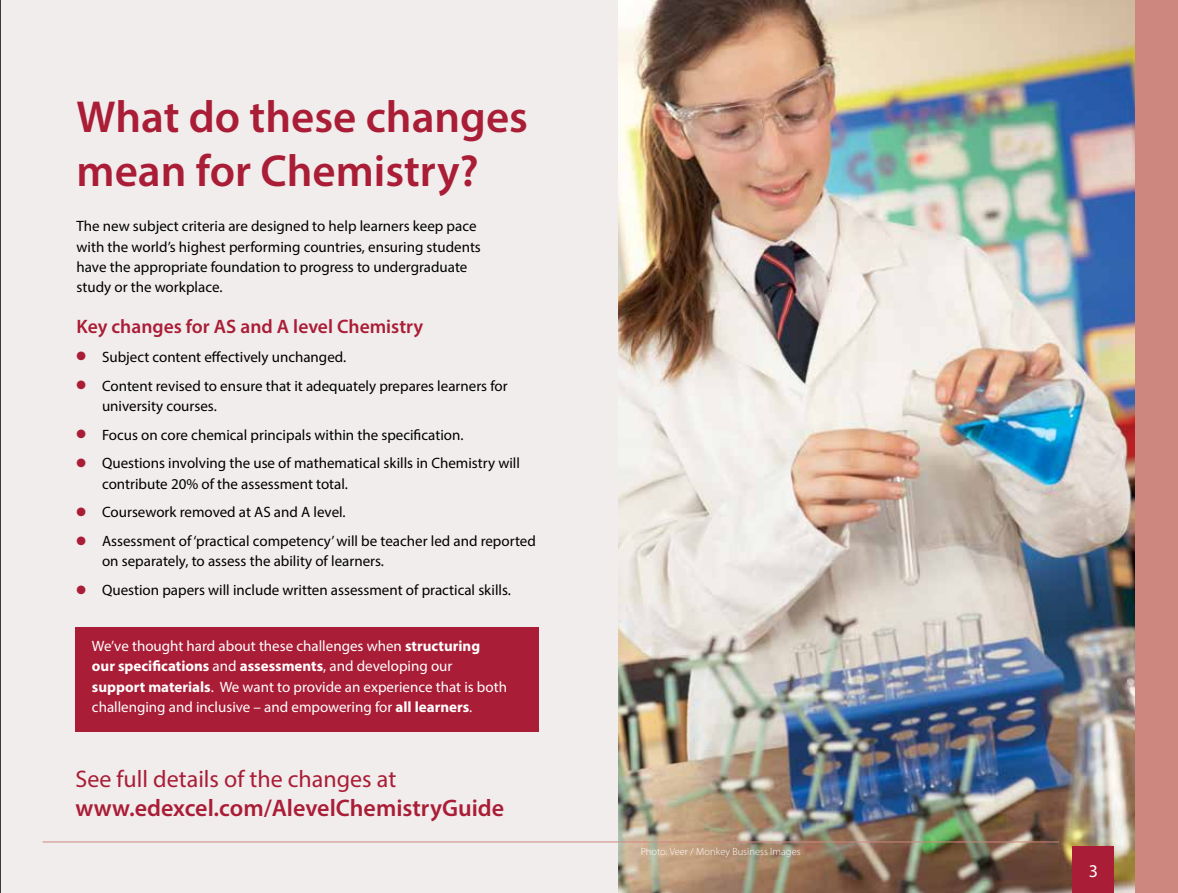
<style>
.page{position:relative;width:1178px;height:893px;background:#fff}
.page>*{position:absolute;margin:0;border:0;box-sizing:border-box;transform-origin:0 0}
.t1{font:600 45px/54px "Myriad Pro";color:#aa1d36}
.t2{font:600 24px "Myriad Pro";color:#aa1d36}
.t3{font:24px "Myriad Pro";color:#aa1d36}
.t4{font:600 19.5px "Myriad Pro";color:#aa1d36}
.t5{font:18px "Myriad Pro";color:#fff}
.t6{font:15px/20.2px "Myriad Pro";color:#000}
.t7{font:15px/20.2px "Myriad Pro";color:#fff}
.t8{font:300 10.5px "Myriad Pro";color:#fff}
.s1{color:#aa1d36}
.s2{font-weight:700}
</style>
<div class="page">
<div style="left:0;top:0;width:619px;height:893px;background:#f1edec"></div>
<img style="left:619px;top:0;width:516px;height:893px">
<div style="left:1135px;top:0;width:43px;height:893px;background:#cd877f"></div>
<div style="left:1073px;top:846px;width:41px;height:47px;background:#aa1d36"></div>
<hr style="left:43px;top:842px;width:1016px;height:1px;background:#cd877f">
<div style="left:75px;top:627px;width:464px;height:104px;background:#aa1d36"></div>
<h1 class="t1" style="left:77px;top:88px;width:453px">What do these changes mean for Chemistry?</h1>
<p class="t6" style="left:77px;top:216px;width:406px">The new subject criteria are designed to help learners keep pace with the world’s highest performing countries, ensuring students have the appropriate foundation to progress to undergraduate study or the workplace.</p>
<h3 class="t4" style="left:77px;top:314px;width:348px">Key changes for AS and A level Chemistry</h3>
<p class="t6" style="left:77px;top:346px;width:271px"><span class="s1">●</span> Subject content effectively unchanged.</p>
<p class="t6" style="left:102px;top:375px;width:407px;text-indent:-26px"><span class="s1">●</span> Content revised to ensure that it adequately prepares learners for university courses.</p>
<p class="t6" style="left:77px;top:424px;width:388px"><span class="s1">●</span> Focus on core chemical principals within the specification.</p>
<p class="t6" style="left:102px;top:453px;width:419px;text-indent:-26px"><span class="s1">●</span> Questions involving the use of mathematical skills in Chemistry will contribute 20% of the assessment total.</p>
<p class="t6" style="left:77px;top:502px;width:271px"><span class="s1">●</span> Coursework removed at AS and A level.</p>
<p class="t6" style="left:102px;top:531px;width:435px;text-indent:-26px"><span class="s1">●</span> Assessment of ‘practical competency’ will be teacher led and reported on separately, to assess the ability of learners.</p>
<p class="t6" style="left:77px;top:580px;width:436px"><span class="s1">●</span> Question papers will include written assessment of practical skills.</p>
<p class="t7" style="left:92px;top:636px;width:417px">We’ve thought hard about these challenges when <span class="s2">structuring<br>our specifications</span> and <span class="s2">assessments</span>, and developing our <span class="s2">support materials</span>. We want to provide an experience that is both challenging and inclusive – and empowering for <span class="s2">all learners</span>.</p>
<h2 class="t3" style="left:75px;top:764px;width:322px">See full details of the changes at</h2>
<h2 class="t2" style="left:75px;top:793px;width:430px">www.edexcel.com/AlevelChemistryGuide</h2>
<p class="t8" style="left:641px;top:845px;width:161px">Photo: Veer / Monkey Business Images</p>
<p class="t5" style="left:1089px;top:860px;width:11px">3</p>
</div>
